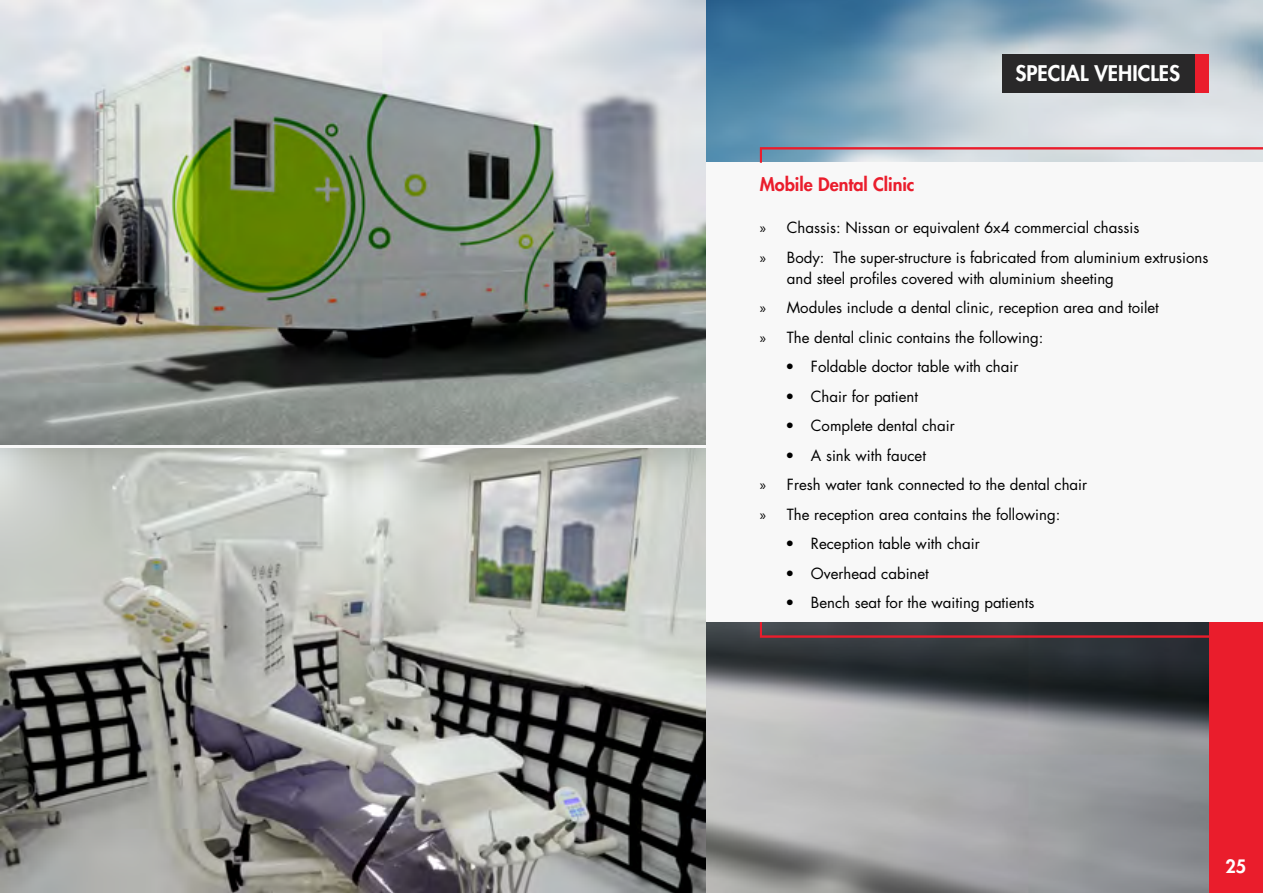
<style>
.page{position:relative;width:1263px;height:893px;background:#fff}
.page>*{position:absolute;margin:0;border:0;box-sizing:border-box;transform-origin:0 0}
.t1{font:800 21px "Futura Std";color:#fff}
.t2{font:800 18px "Futura Std";color:#ea1d2c}
.t3{font:800 18px "Futura Std";color:#fff}
.t4{font:15px/29.5px "Futura Std";color:#000}
.s1{font-family:"Myriad Pro"}
</style>
<div class="page">
<img style="left:706px;top:0;width:557px;height:893px">
<div style="left:1209px;top:247px;width:54px;height:646px;background:#ea1d2c"></div>
<div style="left:1002px;top:54px;width:207px;height:38px;background:#292829"></div>
<div style="left:1195px;top:54px;width:14px;height:38px;background:#ea1d2c"></div>
<div style="left:706px;top:163px;width:557px;height:459px;background:#f8f8f8"></div>
<svg style="left:760px;top:147px;width:503px;height:16px;background:#cfbac3"></svg>
<svg style="left:760px;top:622px;width:449px;height:16px;background:#52373e"></svg>
<img style="left:0;top:0;width:706px;height:445px">
<svg style="left:0;top:448px;width:706px;height:445px;background:#9c9d9a"></svg>
<hr style="left:0;top:445px;width:706px;height:3px;background:#f8f8f8">
<h1 class="t1" style="left:1015px;top:60px;width:166px">SPECIAL VEHICLES</h1>
<p class="t2" style="left:760px;top:173px;width:156px">Mobile Dental Clinic</p>
<p class="t4" style="left:760px;top:213px;width:450px"><span class="s1">»</span> Chassis: Nissan or equivalent 6x4 commercial chassis<br><span class="s1">»</span> Body: The super-structure is fabricated from aluminium extrusions</p>
<p class="t4" style="left:760px;top:264px;width:400px;text-indent:27px">and steel profiles covered with aluminium sheeting<br><span class="s1">»</span> Modules include a dental clinic, reception area and toilet <span class="s1">»</span> The dental clinic contains the following:</p>
<p class="t4" style="left:785px;top:352px;width:235px">• Foldable doctor table with chair</p>
<p class="t4" style="left:785px;top:382px;width:134px">• Chair for patient</p>
<p class="t4" style="left:785px;top:411px;width:171px">• Complete dental chair</p>
<p class="t4" style="left:760px;top:441px;width:329px;text-indent:26px">• A sink with faucet<br><span class="s1">»</span> Fresh water tank connected to the dental chair <span class="s1">»</span> The reception area contains the following:</p>
<p class="t4" style="left:785px;top:529px;width:196px">• Reception table with chair</p>
<p class="t4" style="left:785px;top:559px;width:145px">• Overhead cabinet</p>
<p class="t4" style="left:785px;top:588px;width:251px">• Bench seat for the waiting patients</p>
<p class="t3" style="left:1225px;top:855px;width:22px">25</p>
</div>
